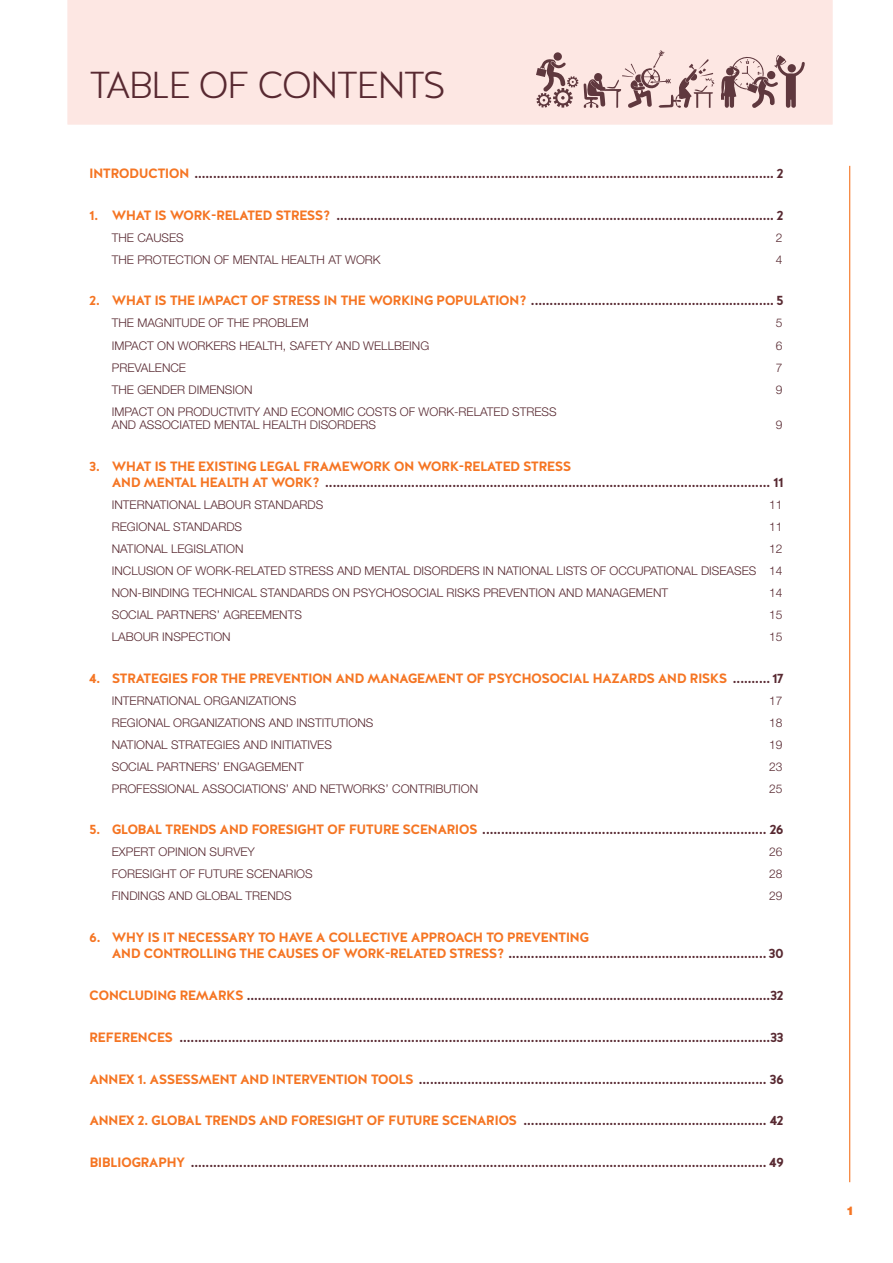
<style>
.page{position:relative;width:893px;height:1263px;background:#fff}
.page>*{position:absolute;margin:0;border:0;box-sizing:border-box;transform-origin:0 0}
.t1{font:300 37.5px "Halis GR";letter-spacing:-.05em;color:#582931}
.t2{font:700 13.5px/16.2px "Halis GR";letter-spacing:-.05em;color:#582931}
.t3{font:700 13.5px/16.2px "Halis GR";letter-spacing:-.05em;color:#f57523}
.t4{font:300 12px/22px "Helvetica Neue";color:#582931}
.t5{font:900 12px "Helvetica Neue";color:#f57523}
.s1{color:#f57523}
.s2{color:#582931}
</style>
<div class="page">
<div style="left:67px;top:0;width:766px;height:125px;background:#fde7e3"></div>
<hr style="left:849px;top:166px;width:1px;height:1016px;background:#f57523">
<svg style="left:584px;top:50px;width:130px;height:58px;background:#dbc1bf"></svg>
<div style="left:553px;top:52px;width:9px;height:9px;background:#5f383e;border-radius:50%"></div>
<svg style="left:536px;top:59px;width:42px;height:49px;background:#c5a9a8"></svg>
<svg style="left:720px;top:55px;width:85px;height:54px;background:#c7acab"></svg>
<h1 class="t1" style="left:89px;top:62px;width:358px">TABLE OF CONTENTS</h1>
<p class="t2" style="left:89px;top:166px;width:696px"><span class="s1">INTRODUCTION</span> ........................................................................................................................................................... 2</p>
<p class="t2" style="left:89px;top:207px;width:696px"><span class="s1">1. WHAT IS WORK-RELATED STRESS?</span> ..................................................................................................................... 2</p>
<p class="t4" style="left:112px;top:226px;width:74px">THE CAUSES</p>
<p class="t4" style="left:776px;top:226px;width:8px">2</p>
<p class="t4" style="left:112px;top:248px;width:270px">THE PROTECTION OF MENTAL HEALTH AT WORK</p>
<p class="t4" style="left:776px;top:248px;width:8px">4</p>
<p class="t2" style="left:89px;top:293px;width:696px"><span class="s1">2. WHAT IS THE IMPACT OF STRESS IN THE WORKING POPULATION?</span> ................................................................. 5</p>
<p class="t4" style="left:112px;top:312px;width:198px">THE MAGNITUDE OF THE PROBLEM</p>
<p class="t4" style="left:776px;top:312px;width:8px">5</p>
<p class="t4" style="left:112px;top:334px;width:319px">IMPACT ON WORKERS HEALTH, SAFETY AND WELLBEING</p>
<p class="t4" style="left:776px;top:334px;width:8px">6</p>
<p class="t4" style="left:112px;top:356px;width:76px">PREVALENCE</p>
<p class="t4" style="left:776px;top:356px;width:8px">7</p>
<p class="t4" style="left:112px;top:378px;width:142px">THE GENDER DIMENSION</p>
<p class="t4" style="left:776px;top:378px;width:8px">9</p>
<p class="t4" style="left:112px;top:404px;width:446px;line-height:13.5px">IMPACT ON PRODUCTIVITY AND ECONOMIC COSTS OF WORK-RELATED STRESS<br>AND ASSOCIATED MENTAL HEALTH DISORDERS</p>
<p class="t4" style="left:776px;top:413px;width:8px">9</p>
<p class="t2" style="left:112px;top:458px;width:674px;text-indent:-23px"><span class="s1">3. WHAT IS THE EXISTING LEGAL FRAMEWORK ON WORK-RELATED STRESS<br>AND MENTAL HEALTH AT WORK?</span> ....................................................................................................................... 11</p>
<p class="t4" style="left:112px;top:493px;width:213px">INTERNATIONAL LABOUR STANDARDS</p>
<p class="t4" style="left:769px;top:493px;width:15px">11</p>
<p class="t4" style="left:112px;top:515px;width:132px">REGIONAL STANDARDS</p>
<p class="t4" style="left:769px;top:515px;width:15px">11</p>
<p class="t4" style="left:112px;top:537px;width:133px">NATIONAL LEGISLATION</p>
<p class="t4" style="left:112px;top:537px;width:672px;text-align:justify;text-indent:657px">12<br>INCLUSION OF WORK-RELATED STRESS AND MENTAL DISORDERS IN NATIONAL LISTS OF OCCUPATIONAL DISEASES 14<br>NON-BINDING TECHNICAL STANDARDS ON PSYCHOSOCIAL RISKS PREVENTION AND MANAGEMENT</p>
<p class="t4" style="left:769px;top:581px;width:15px">14</p>
<p class="t4" style="left:112px;top:603px;width:192px">SOCIAL PARTNERS’ AGREEMENTS</p>
<p class="t4" style="left:769px;top:603px;width:15px">15</p>
<p class="t4" style="left:112px;top:625px;width:120px">LABOUR INSPECTION</p>
<p class="t4" style="left:769px;top:625px;width:15px">15</p>
<p class="t3" style="left:89px;top:670px;width:696px">4. STRATEGIES FOR THE PREVENTION AND MANAGEMENT OF PSYCHOSOCIAL HAZARDS AND RISKS <span class="s2">.......... 17</span></p>
<p class="t4" style="left:112px;top:689px;width:186px">INTERNATIONAL ORGANIZATIONS</p>
<p class="t4" style="left:769px;top:689px;width:15px">17</p>
<p class="t4" style="left:112px;top:711px;width:263px">REGIONAL ORGANIZATIONS AND INSTITUTIONS</p>
<p class="t4" style="left:769px;top:711px;width:15px">18</p>
<p class="t4" style="left:112px;top:733px;width:222px">NATIONAL STRATEGIES AND INITIATIVES</p>
<p class="t4" style="left:769px;top:733px;width:15px">19</p>
<p class="t4" style="left:112px;top:755px;width:193px">SOCIAL PARTNERS’ ENGAGEMENT</p>
<p class="t4" style="left:769px;top:755px;width:15px">23</p>
<p class="t4" style="left:112px;top:777px;width:368px">PROFESSIONAL ASSOCIATIONS’ AND NETWORKS’ CONTRIBUTION</p>
<p class="t4" style="left:769px;top:777px;width:15px">25</p>
<p class="t2" style="left:89px;top:822px;width:696px"><span class="s1">5. GLOBAL TRENDS AND FORESIGHT OF FUTURE SCENARIOS</span> ............................................................................ 26</p>
<p class="t4" style="left:112px;top:841px;width:145px">EXPERT OPINION SURVEY</p>
<p class="t4" style="left:769px;top:841px;width:15px">26</p>
<p class="t4" style="left:112px;top:863px;width:202px">FORESIGHT OF FUTURE SCENARIOS</p>
<p class="t4" style="left:769px;top:863px;width:15px">28</p>
<p class="t4" style="left:112px;top:885px;width:181px">FINDINGS AND GLOBAL TRENDS</p>
<p class="t4" style="left:769px;top:885px;width:15px">29</p>
<p class="t3" style="left:112px;top:930px;width:674px;text-indent:-23px">6. WHY IS IT NECESSARY TO HAVE A COLLECTIVE APPROACH TO PREVENTING<br>AND CONTROLLING THE CAUSES OF WORK-RELATED STRESS? <span class="s2">..................................................................... 30</span></p>
<p class="t2" style="left:89px;top:987px;width:696px"><span class="s1">CONCLUDING REMARKS</span> ............................................................................................................................................32</p>
<p class="t2" style="left:89px;top:1029px;width:696px"><span class="s1">REFERENCES</span> ..............................................................................................................................................................33</p>
<p class="t2" style="left:89px;top:1071px;width:696px"><span class="s1">ANNEX 1. ASSESSMENT AND INTERVENTION TOOLS</span> ............................................................................................. 36</p>
<p class="t2" style="left:89px;top:1113px;width:696px"><span class="s1">ANNEX 2. GLOBAL TRENDS AND FORESIGHT OF FUTURE SCENARIOS</span> ................................................................. 42</p>
<p class="t2" style="left:89px;top:1154px;width:696px"><span class="s1">BIBLIOGRAPHY</span> .......................................................................................................................................................... 49</p>
<p class="t5" style="left:846px;top:1203px;width:10px">1</p>
</div>
